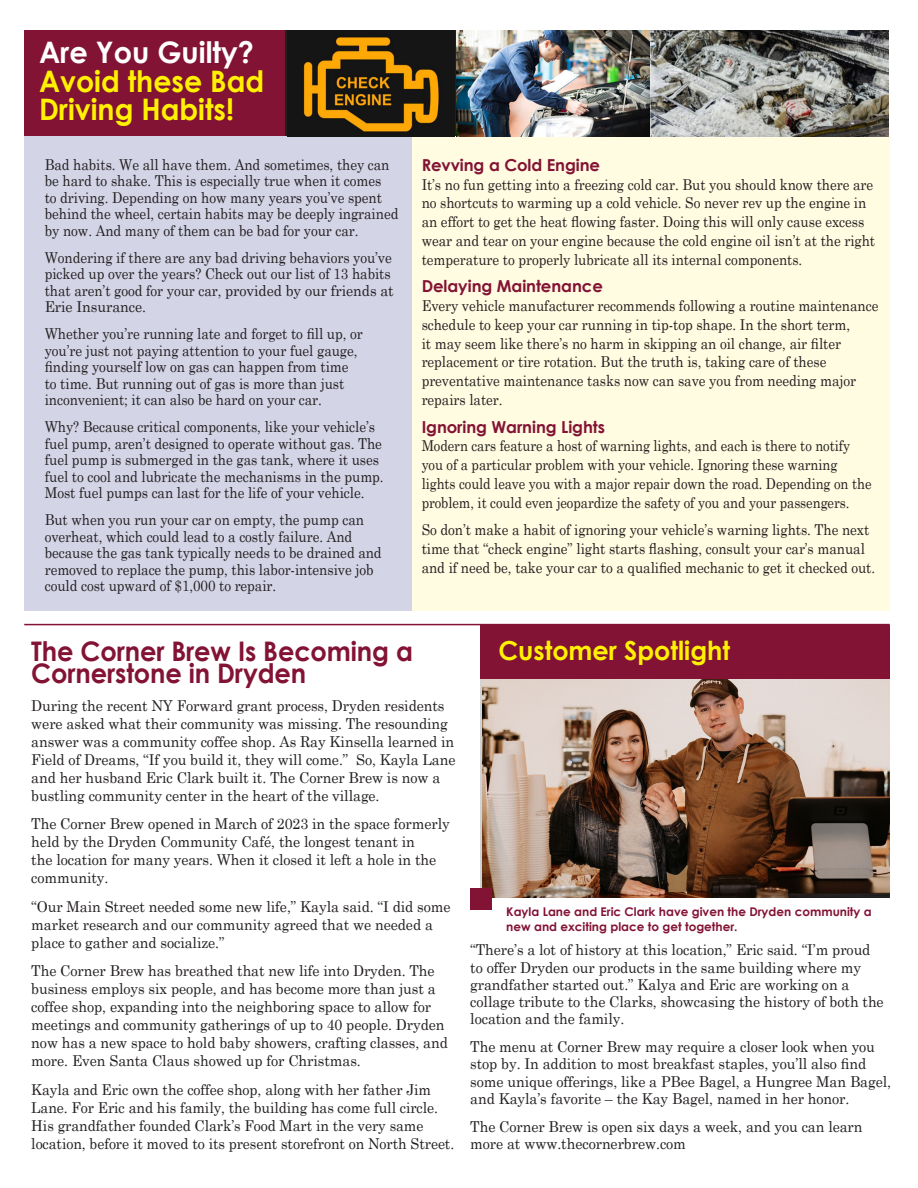
<style>
.page{position:relative;width:918px;height:1188px;background:#fff}
.page>*{position:absolute;margin:0;border:0;box-sizing:border-box;transform-origin:0 0}
.t1{font:700 29.7px "Century Gothic";color:#fff101;scale:.96 1}
.t2{font:700 29.7px "Century Gothic";color:#fff}
.t3{font:700 27px/22.5px "Century Gothic";letter-spacing:-.005em;color:#831335;scale:.95 1}
.t4{font:700 26.25px "Century Gothic";color:#fff101}
.t5{font:700 16.5px "Century Gothic";letter-spacing:-.005em;color:#831335}
.t6{font:15px/16.5px "Century Schoolbook";letter-spacing:-.005em;color:#231f20;scale:.9 1}
.t7{font:15px/18px "Century Schoolbook";letter-spacing:-.005em;color:#231f20;scale:.95 1}
.t8{font:15px/18.8px "Century Schoolbook";letter-spacing:-.005em;color:#231f20;scale:.87 1}
.t9{font:15px/18px "Century Schoolbook";letter-spacing:-.005em;color:#231f20;scale:.94 1}
.t10{font:700 12px/15px "Century Gothic";color:#831335}
</style>
<div class="page">
<div style="left:24px;top:31px;width:865px;height:580px;background:#d4d4e7"></div>
<div style="left:412px;top:136px;width:477px;height:475px;background:#fffce1"></div>
<div style="left:24px;top:31px;width:261px;height:105px;background:#831335"></div>
<img style="left:483px;top:679px;width:406px;height:218px">
<hr style="left:24px;top:624px;width:866px;height:1px;background:#831335">
<div style="left:481px;top:625px;width:409px;height:54px;background:#831335"></div>
<div style="left:470px;top:888px;width:21px;height:21px;background:#831335"></div>
<img style="left:287px;top:31px;width:169px;height:105px">
<img style="left:456px;top:31px;width:195px;height:105px">
<svg style="left:651px;top:31px;width:238px;height:105px;background:#82827e"></svg>
<p class="t2" style="left:39px;top:34px;width:216px">Are You Guilty?</p>
<p class="t1" style="left:39px;top:62px;width:236px">Avoid these Bad</p>
<p class="t1" style="left:39px;top:91px;width:205px">Driving Habits!</p>
<p class="t6" style="left:45px;top:155px;width:395px">Bad habits. We all have them. And sometimes, they can be hard to shake. This is especially true when it comes<br>to driving. Depending on how many years you’ve spent behind the wheel, certain habits may be deeply ingrained by now. And many of them can be bad for your car.</p>
<p class="t6" style="left:45px;top:248px;width:389px">Wondering if there are any bad driving behaviors you’ve picked up over the years? Check out our list of 13 habits that aren’t good for your car, provided by our friends at Erie Insurance.</p>
<p class="t6" style="left:45px;top:324px;width:355px">Whether you’re running late and forget to fill up, or you’re just not paying attention to your fuel gauge, finding yourself low on gas can happen from time to time. But running out of gas is more than just inconvenient; it can also be hard on your car.</p>
<p class="t6" style="left:45px;top:417px;width:378px">Why? Because critical components, like your vehicle’s fuel pump, aren’t designed to operate without gas. The fuel pump is submerged in the gas tank, where it uses fuel to cool and lubricate the mechanisms in the pump.<br>Most fuel pumps can last for the life of your vehicle.</p>
<p class="t6" style="left:45px;top:510px;width:376px">But when you run your car on empty, the pump can overheat, which could lead to a costly failure. And because the gas tank typically needs to be drained and removed to replace the pump, this labor-intensive job could cost upward of $1,000 to repair.</p>
<p class="t5" style="left:422px;top:155px;width:180px">Revving a Cold Engine</p>
<p class="t6" style="left:422px;top:174px;width:505px;line-height:18.8px">It’s no fun getting into a freezing cold car. But you should know there are no shortcuts to warming up a cold vehicle. So never rev up the engine in an effort to get the heat flowing faster. Doing this will only cause excess wear and tear on your engine because the cold engine oil isn’t at the right temperature to properly lubricate all its internal components.</p>
<p class="t5" style="left:422px;top:276px;width:183px">Delaying Maintenance</p>
<p class="t6" style="left:422px;top:295px;width:509px;line-height:18.8px">Every vehicle manufacturer recommends following a routine maintenance schedule to keep your car running in tip-top shape. In the short term,<br>it may seem like there’s no harm in skipping an oil change, air filter replacement or tire rotation. But the truth is, taking care of these preventative maintenance tasks now can save you from needing major repairs later.</p>
<p class="t5" style="left:422px;top:416px;width:185px">Ignoring Warning Lights</p>
<p class="t8" style="left:422px;top:435px;width:519px">Modern cars feature a host of warning lights, and each is there to notify you of a particular problem with your vehicle. Ignoring these warning lights could leave you with a major repair down the road. Depending on the problem, it could even jeopardize the safety of you and your passengers.</p>
<p class="t6" style="left:422px;top:519px;width:505px;line-height:18.8px">So don’t make a habit of ignoring your vehicle’s warning lights. The next time that “check engine” light starts flashing, consult your car’s manual and if need be, take your car to a qualified mechanic to get it checked out.</p>
<p class="t3" style="left:31px;top:639px;width:403px">The Corner Brew Is Becoming a<br>Cornerstone in Dryden</p>
<p class="t4" style="left:498px;top:634px;width:233px">Customer Spotlight</p>
<p class="t7" style="left:31px;top:695px;width:448px">During the recent NY Forward grant process, Dryden residents were asked what their community was missing. The resounding answer was a community coffee shop. As Ray Kinsella learned in Field of Dreams, “If you build it, they will come.” So, Kayla Lane and her husband Eric Clark built it. The Corner Brew is now a bustling community center in the heart of the village.</p>
<p class="t7" style="left:31px;top:813px;width:442px">The Corner Brew opened in March of 2023 in the space formerly held by the Dryden Community Café, the longest tenant in<br>the location for many years. When it closed it left a hole in the community.</p>
<p class="t7" style="left:31px;top:896px;width:443px">“Our Main Street needed some new life,” Kayla said. “I did some market research and our community agreed that we needed a place to gather and socialize.”</p>
<p class="t7" style="left:31px;top:960px;width:440px">The Corner Brew has breathed that new life into Dryden. The business employs six people, and has become more than just a coffee shop, expanding into the neighboring space to allow for meetings and community gatherings of up to 40 people. Dryden now has a new space to hold baby showers, crafting classes, and more. Even Santa Claus showed up for Christmas.</p>
<p class="t9" style="left:31px;top:1079px;width:452px">Kayla and Eric own the coffee shop, along with her father Jim Lane. For Eric and his family, the building has come full circle.<br>His grandfather founded Clark’s Food Mart in the very same location, before it moved to its present storefront on North Street.</p>
<p class="t10" style="left:506px;top:903px;width:367px">Kayla Lane and Eric Clark have given the Dryden community a new and exciting place to get together.</p>
<p class="t7" style="left:470px;top:940px;width:437px;line-height:17.2px">“There’s a lot of history at this location,” Eric said. “I’m proud to offer Dryden our products in the same building where my grandfather started out.” Kalya and Eric are working on a collage tribute to the Clarks, showcasing the history of both the location and the family.</p>
<p class="t7" style="left:470px;top:1037px;width:444px;line-height:17.2px">The menu at Corner Brew may require a closer look when you stop by. In addition to most breakfast staples, you’ll also find some unique offerings, like a PBee Bagel, a Hungree Man Bagel, and Kayla’s favorite – the Kay Bagel, named in her honor.</p>
<p class="t7" style="left:470px;top:1116px;width:414px;line-height:17.2px">The Corner Brew is open six days a week, and you can learn more at www.thecornerbrew.com</p>
</div>
